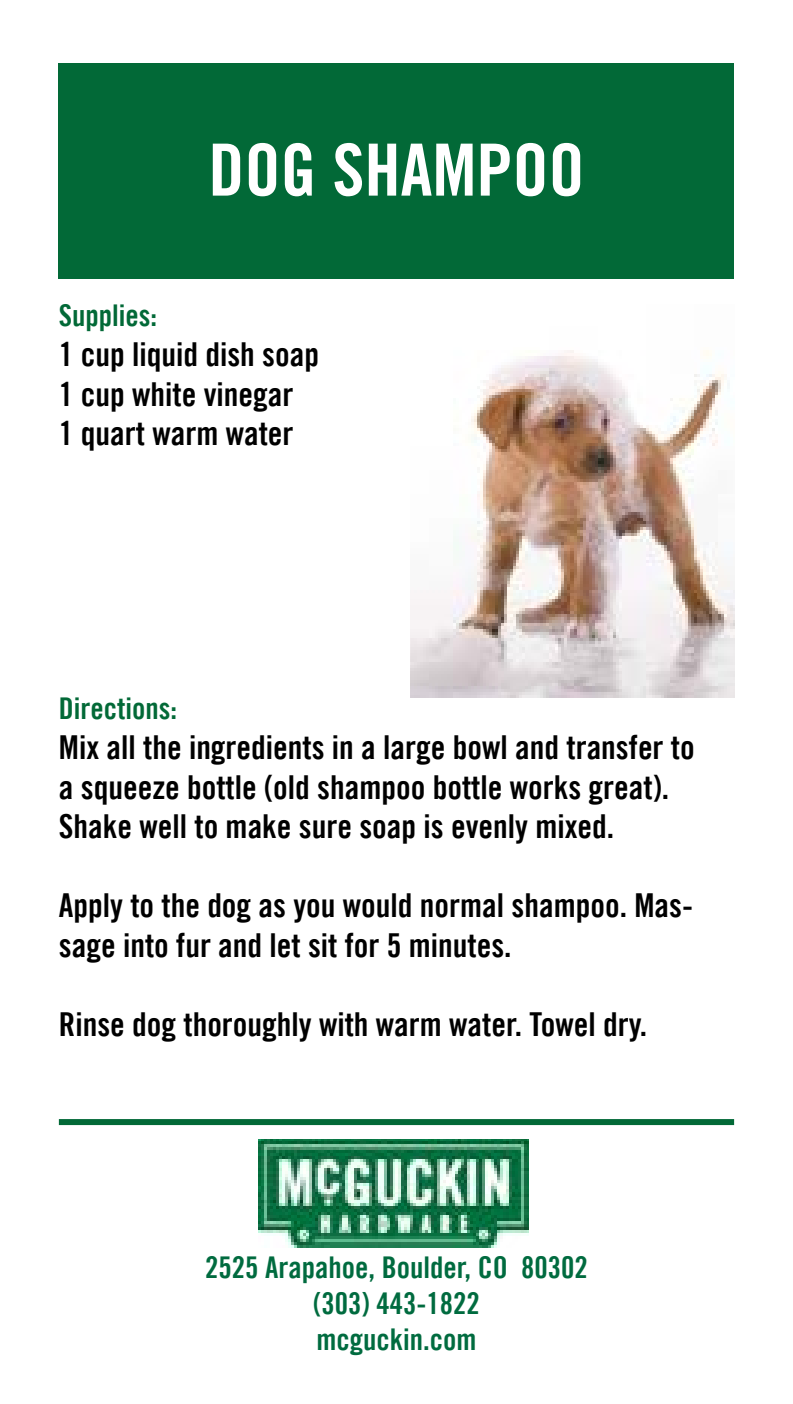
<style>
.page{position:relative;width:793px;height:1404px;background:#fff}
.page>*{position:absolute;margin:0;border:0;box-sizing:border-box;transform-origin:0 0}
.t1{font:72px "Trade Gothic LT Bold Cond Twenty";color:#fff}
.t2{font:33px/39.6px "Trade Gothic LT Bold Cond Twenty";color:#000}
.t3{font:30px/36px "Trade Gothic LT Bold Cond Twenty";color:#006b3f;text-align:center}
.t4{font:30px "Trade Gothic LT Bold Cond Twenty";color:#026937}
</style>
<div class="page">
<img style="left:258px;top:1140px;width:270px;height:108px">
<div style="left:59px;top:1119px;width:675px;height:6px;background:#026937"></div>
<div style="left:59px;top:63px;width:675px;height:216px;background:#026937"></div>
<img style="left:410px;top:350px;width:324px;height:348px">
<h1 class="t1" style="left:208px;top:126px;width:377px">DOG SHAMPOO</h1>
<p class="t4" style="left:59px;top:297px;width:100px">Supplies:</p>
<p class="t2" style="left:59px;top:334px;width:262px">1 cup liquid dish soap<br>1 cup white vinegar<br>1 quart warm water</p>
<p class="t4" style="left:59px;top:690px;width:120px">Directions:</p>
<p class="t2" style="left:59px;top:727px;width:637px">Mix all the ingredients in a large bowl and transfer to a squeeze bottle (old shampoo bottle works great).<br>Shake well to make sure soap is evenly mixed.</p>
<p class="t2" style="left:59px;top:886px;width:635px">Apply to the dog as you would normal shampoo. Mas&shy;sage into fur and let sit for 5 minutes.</p>
<p class="t2" style="left:59px;top:1004px;width:590px">Rinse dog thoroughly with warm water. Towel dry.</p>
<p class="t3" style="left:205px;top:1249px;width:384px">2525 Arapahoe, Boulder, CO 80302 (303) 443-1822<br>mcguckin.com</p>
</div>
